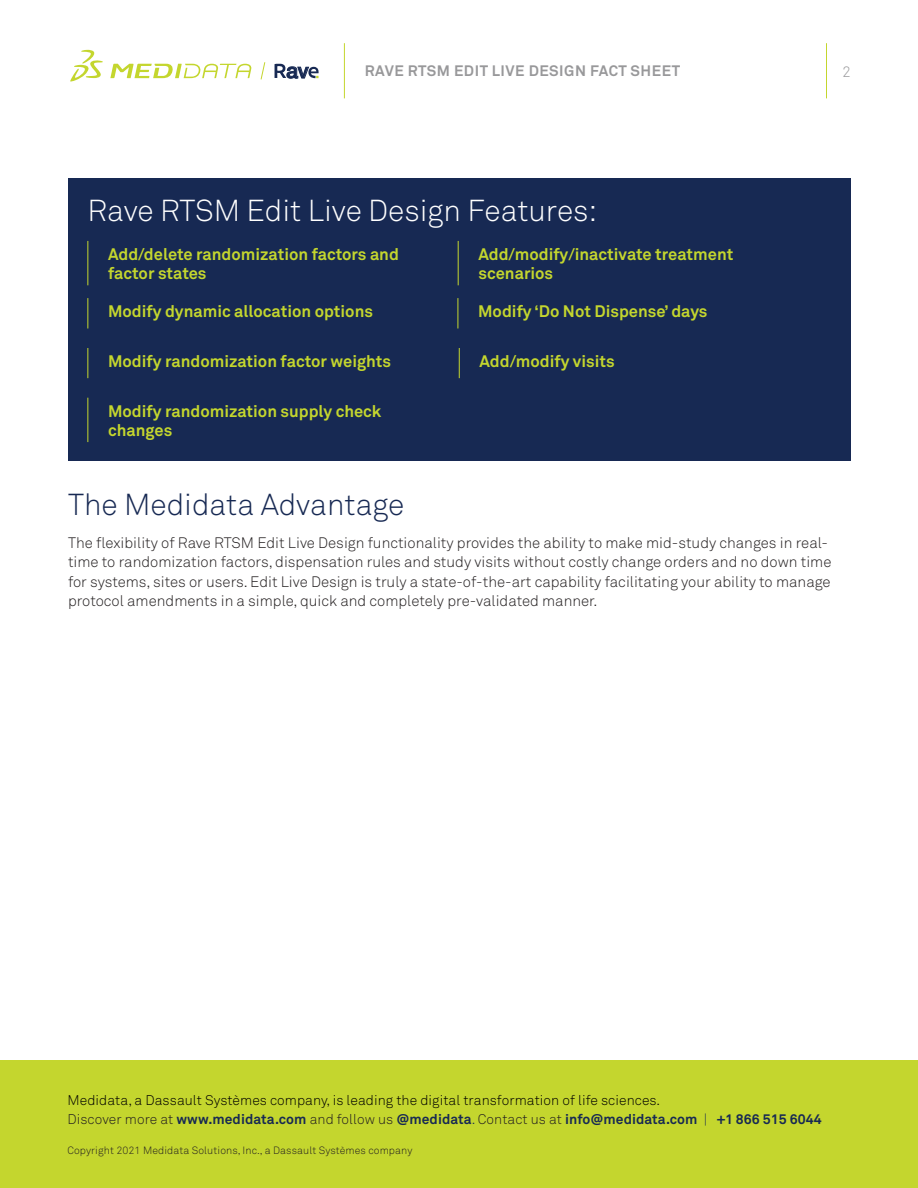
<style>
.page{position:relative;width:918px;height:1188px;background:#fff}
.page>*{position:absolute;margin:0;border:0;box-sizing:border-box;transform-origin:0 0}
.t1{font:300 30px "Akkurat Std";color:#fff}
.t2{font:300 30px "Akkurat Std";color:#172953}
.t3{font:700 16.5px/19.5px "Akkurat Std";color:#c4d62e}
.t4{font:300 15px/19.5px "Akkurat Std";color:#231f20}
.t5{font:700 15px "Akkurat Std";letter-spacing:.035em;color:#98989a}
.t6{font:300 15px "Akkurat Std";color:#98989a}
.t7{font:300 13.8px/19.5px "Akkurat Std";letter-spacing:.005em;color:#000}
.t8{font:300 10.5px "Akkurat Std";letter-spacing:.01em;color:#231f20}
.s1{color:#231f20}
.s2{font-weight:700;color:#172953}
.s3{color:#172953}
</style>
<div class="page">
<hr style="left:344px;top:43px;width:1px;height:55px;background:#c4d62e">
<hr style="left:826px;top:43px;width:1px;height:55px;background:#c4d62e">
<svg style="left:70px;top:50px;width:33px;height:32px"></svg>
<svg style="left:110px;top:64px;width:142px;height:14px"></svg>
<svg style="left:261px;top:62px;width:4px;height:18px"></svg>
<div style="left:0;top:1061px;width:918px;height:127px;background:#c4d62e"></div>
<div style="left:68px;top:178px;width:782px;height:283px;background:#172953"></div>
<hr style="left:458px;top:241px;width:1px;height:44px;background:#c4d62e">
<hr style="left:87px;top:241px;width:1px;height:44px;background:#c4d62e">
<hr style="left:458px;top:298px;width:1px;height:30px;background:#c4d62e">
<hr style="left:87px;top:298px;width:1px;height:30px;background:#c4d62e">
<hr style="left:459px;top:348px;width:1px;height:30px;background:#c4d62e">
<hr style="left:87px;top:348px;width:1px;height:30px;background:#c4d62e">
<hr style="left:87px;top:398px;width:1px;height:44px;background:#c4d62e">
<svg style="left:275px;top:63px;width:44px;height:15px"></svg>
<p class="t5" style="left:365px;top:62px;width:317px">RAVE RTSM EDIT LIVE DESIGN FACT SHEET</p>
<p class="t6" style="left:842px;top:63px;width:10px">2</p>
<h1 class="t1" style="left:87px;top:193px;width:511px">Rave RTSM Edit Live Design Features:</h1>
<p class="t3" style="left:108px;top:244px;width:292px">Add/delete randomization factors and factor states</p>
<p class="t3" style="left:478px;top:244px;width:256px">Add/modify/inactivate treatment scenarios</p>
<p class="t3" style="left:108px;top:301px;width:266px">Modify dynamic allocation options</p>
<p class="t3" style="left:478px;top:301px;width:231px">Modify ‘Do Not Dispense’ days</p>
<p class="t3" style="left:108px;top:351px;width:284px">Modify randomization factor weights</p>
<p class="t3" style="left:480px;top:351px;width:137px">Add/modify visits</p>
<p class="t3" style="left:108px;top:401px;width:275px">Modify randomization supply check changes</p>
<h1 class="t2" style="left:68px;top:486px;width:338px">The Medidata Advantage</h1>
<p class="t4" style="left:68px;top:533px;width:765px">The flexibility of Rave RTSM Edit Live Design functionality provides the ability to make mid-study changes in real&shy;time to randomization factors, dispensation rules and study visits without costly change orders and no down time for systems, sites or users. Edit Live Design is truly a state-of-the-art capability facilitating your ability to manage protocol amendments in a simple, quick and completely pre-validated manner.</p>
<p class="t7" style="left:68px;top:1090px;width:756px">Medidata, a Dassault Systèmes company, is leading the digital transformation of life sciences.<br><span class="s1">Discover more at</span> <span class="s2">www.medidata.com</span> <span class="s1">and follow us</span> <span class="s2">@medidata</span><span class="s3">.</span> <span class="s1">Contact us at</span> <span class="s2">info@medidata.com</span> <span class="s3">|</span> <span class="s2">+1 866 515 6044</span></p>
<p class="t8" style="left:68px;top:1144px;width:346px">Copyright 2021 Medidata Solutions, Inc., a Dassault Systèmes company</p>
</div>
